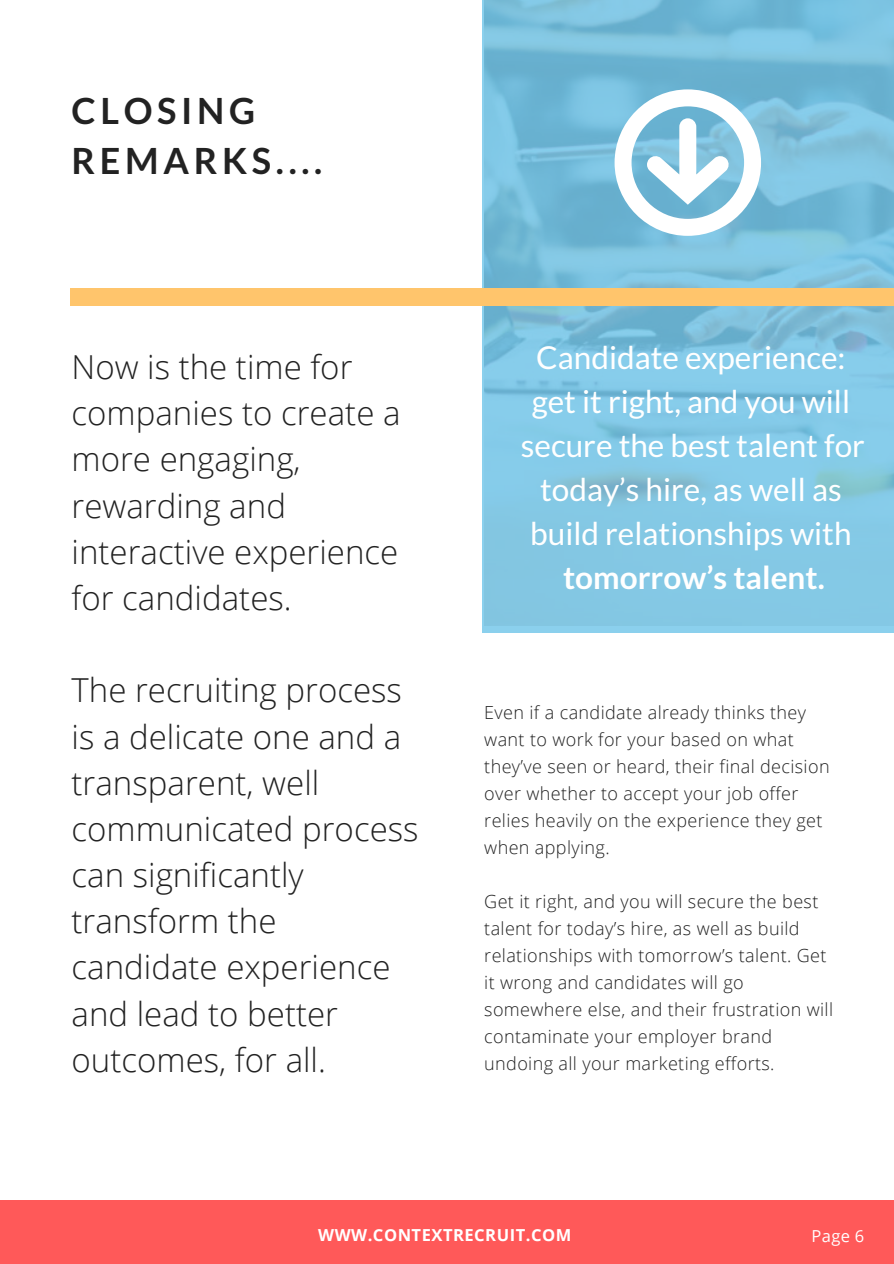
<style>
.page{position:relative;width:894px;height:1264px;background:#fff}
.page>*{position:absolute;margin:0;border:0;box-sizing:border-box;transform-origin:0 0}
.t1{font:700 36px/49.5px "Lato";letter-spacing:.13em;color:#222}
.t2{font:300 33px/46.2px "Open Sans";color:#222}
.t3{font:31.5px/44px "Lato";color:#fff;text-align:center}
.t4{font:700 31.5px "Lato";color:#fff}
.t5{font:300 18px/27px "Open Sans";letter-spacing:.02em;color:#222}
.t6{font:700 16.5px "Open Sans";letter-spacing:.03em;color:#fff}
.t7{font:16.5px "Open Sans";color:#fff}
</style>
<div class="page">
<svg style="left:482px;top:0;width:411px;height:632px;background:#7ec2df"></svg>
<div style="left:70px;top:288px;width:823px;height:17px;background:#ffc56c"></div>
<div style="left:0;top:1200px;width:893px;height:63px;background:#ff5959"></div>
<svg style="left:614px;top:89px;width:146px;height:147px"></svg>
<h1 class="t1" style="left:71px;top:85px;width:252px">CLOSING<br>REMARKS....</h1>
<h2 class="t2" style="left:71px;top:343px;width:330px">Now is the time for companies to create a more engaging, rewarding and interactive experience for candidates.</h2>
<h2 class="t2" style="left:71px;top:666px;width:348px">The recruiting process is a delicate one and a transparent, well communicated process can significantly transform the candidate experience and lead to better outcomes, for all.</h2>
<h3 class="t3" style="left:520px;top:335px;width:345px">Candidate experience: get it right, and you will secure the best talent for today’s hire, as well as build relationships with</h3>
<h3 class="t4" style="left:563px;top:557px;width:263px">tomorrow’s talent.</h3>
<p class="t5" style="left:484px;top:698px;width:347px">Even if a candidate already thinks they want to work for your based on what they’ve seen or heard, their final decision over whether to accept your job offer relies heavily on the experience they get when applying.</p>
<p class="t5" style="left:484px;top:887px;width:350px">Get it right, and you will secure the best talent for today’s hire, as well as build relationships with tomorrow’s talent. Get it wrong and candidates will go somewhere else, and their frustration will contaminate your employer brand undoing all your marketing efforts.</p>
<p class="t6" style="left:318px;top:1223px;width:254px">WWW.CONTEXTRECRUIT.COM</p>
<p class="t7" style="left:811px;top:1223px;width:54px">Page 6</p>
</div>
